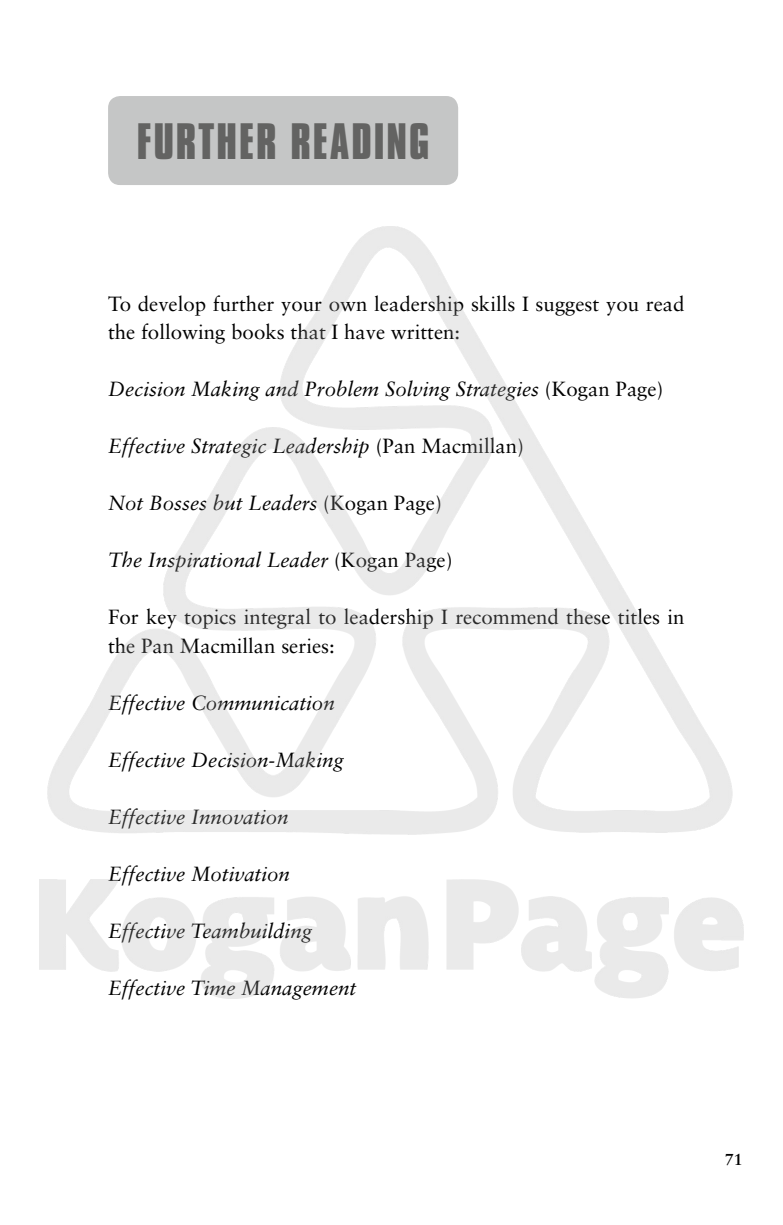
<style>
.page{position:relative;width:783px;height:1225px;background:#fff}
.page>*{position:absolute;margin:0;border:0;box-sizing:border-box;transform-origin:0 0}
.t1{font:700 44px "Compacta BT";letter-spacing:.045em;color:#636362}
.t2{font:italic 20.4px "Sabon LT Std";color:#000}
.t3{font:20.4px/28.4px "Sabon LT Std";color:#000}
.t4{font:700 16px "Sabon LT Std";color:#000}
.s1{font-style:normal}
</style>
<div class="page">
<div style="left:108px;top:96px;width:350px;height:89px;background:#c5c6c6;border-radius:12px"></div>
<img style="left:39px;top:227px;width:704px;height:771px">
<h1 class="t1" style="left:137px;top:115px;width:294px">FURTHER READING</h1>
<p class="t3" style="left:108px;top:289px;width:578px">To develop further your own leadership skills I suggest you read the following books that I have written:</p>
<p class="t2" style="left:108px;top:377px;width:556px">Decision Making and Problem Solving Strategies <span class="s1">(Kogan Page)</span></p>
<p class="t2" style="left:108px;top:434px;width:417px">Effective Strategic Leadership <span class="s1">(Pan Macmillan)</span></p>
<p class="t2" style="left:108px;top:491px;width:335px">Not Bosses but Leaders <span class="s1">(Kogan Page)</span></p>
<p class="t2" style="left:108px;top:548px;width:346px">The Inspirational Leader <span class="s1">(Kogan Page)</span></p>
<p class="t3" style="left:108px;top:602px;width:577px">For key topics integral to leadership I recommend these titles in the Pan Macmillan series:</p>
<p class="t2" style="left:108px;top:691px;width:228px">Effective Communication</p>
<p class="t2" style="left:108px;top:748px;width:237px">Effective Decision-Making</p>
<p class="t2" style="left:108px;top:804px;width:182px">Effective Innovation</p>
<p class="t2" style="left:108px;top:861px;width:183px">Effective Motivation</p>
<p class="t2" style="left:108px;top:918px;width:205px">Effective Teambuilding</p>
<p class="t2" style="left:108px;top:975px;width:250px">Effective Time Management</p>
<p class="t4" style="left:724px;top:1149px;width:19px">71</p>
</div>
